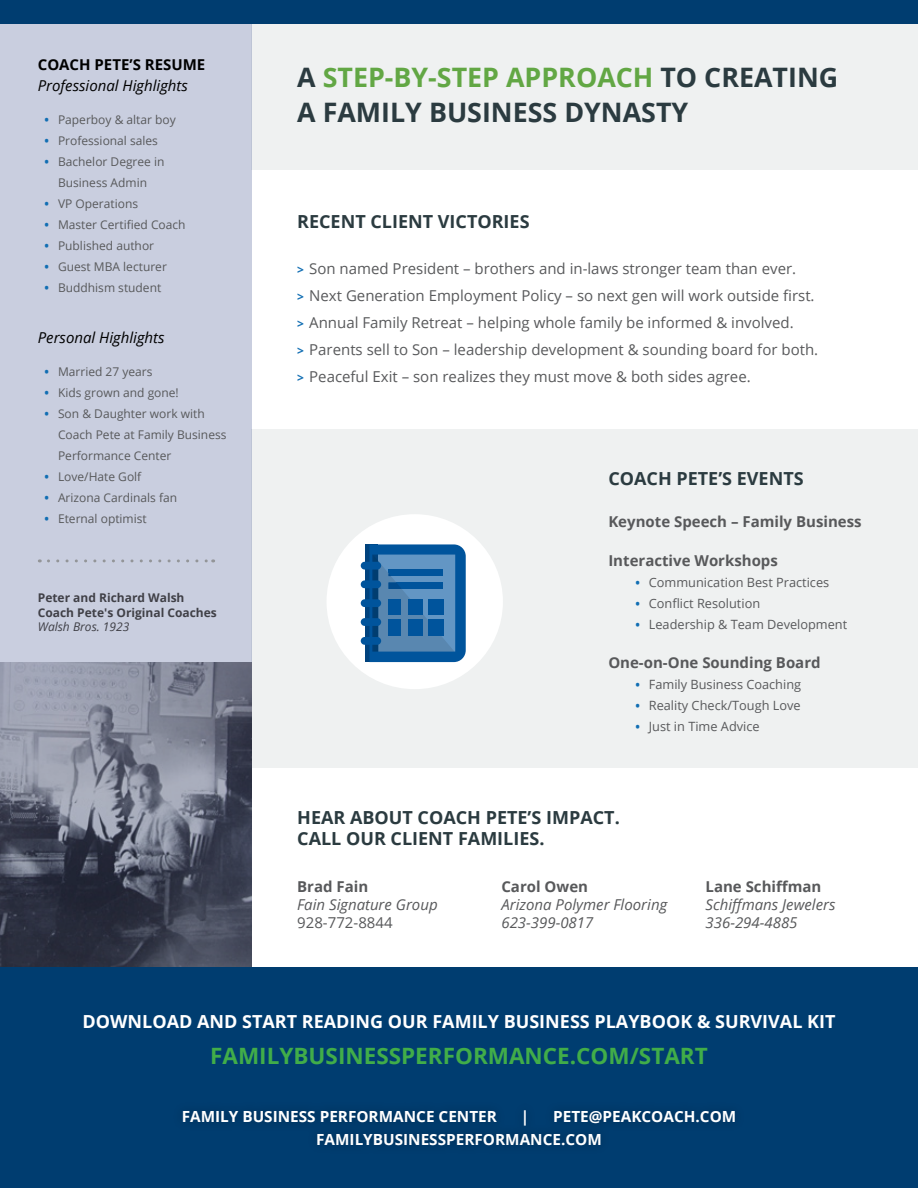
<style>
.page{position:relative;width:918px;height:1188px;background:#fff}
.page>*{position:absolute;margin:0;border:0;box-sizing:border-box;transform-origin:0 0}
.t1{font:700 26.85px/35.7px "Open Sans";color:#2b3b40}
.t2{font:700 22.5px "Open Sans";color:#41ad49}
.t3{font:700 18px/21.6px "Open Sans";color:#2b3b40}
.t4{font:700 18px "Open Sans";color:#fff}
.t5{font:700 15.3px/22.6px "Open Sans";color:#fff}
.t6{font:15px/27px "Open Sans";color:#58595b}
.t7{font:700 15px "Open Sans";color:#58595b}
.t8{font:italic 15px/18px "Open Sans";color:#58595b}
.t9{font:italic 15px "Open Sans";color:#000}
.t10{font:700 15px "Open Sans";color:#000}
.t11{font:12.75px "Open Sans";color:#58595b}
.t12{font:12px/21px "Open Sans";color:#58595b;text-align:center}
.t13{font:700 12px/14.4px "Open Sans";color:#404047}
.t14{font:italic 12px "Open Sans";color:#404047}
.s1{font-weight:700;color:#116eb3}
.s2{color:#62a744}
.s3{font-weight:700;font-size:12px;color:#116eb3}
</style>
<div class="page">
<div style="left:252px;top:430px;width:666px;height:338px;background:#eff1f1"></div>
<div style="left:252px;top:0;width:666px;height:170px;background:#eff1f1"></div>
<svg style="left:0;top:24px;width:252px;height:944px;background:#a7acbd"></svg>
<div style="left:0;top:968px;width:918px;height:220px;background:#003d70"></div>
<div style="left:172px;top:1100px;width:574px;height:55px;background:#003b6c"></div>
<div style="left:327px;top:514px;width:176px;height:175px;background:#fff;border-radius:50%"></div>
<svg style="left:48px;top:559px;width:166px;height:3px"></svg>
<svg style="left:361px;top:544px;width:105px;height:118px;background:#3574ab"></svg>
<div style="left:389px;top:599px;width:12px;height:15px;background:#00549c"></div>
<div style="left:409px;top:599px;width:14px;height:15px;background:#00549c"></div>
<div style="left:428px;top:599px;width:15px;height:15px;background:#00549c"></div>
<div style="left:389px;top:620px;width:12px;height:16px;background:#00549c"></div>
<div style="left:409px;top:620px;width:14px;height:16px;background:#00549c"></div>
<div style="left:428px;top:620px;width:15px;height:16px;background:#00549c"></div>
<div style="left:0;top:0;width:918px;height:24px;background:#003d70"></div>
<p class="t10" style="left:38px;top:54px;width:169px">COACH PETE’S RESUME</p>
<p class="t9" style="left:38px;top:75px;width:152px">Professional Highlights</p>
<p class="t12" style="left:45px;top:109px;width:133px"><span class="s1">•</span> Paperboy &amp; altar boy</p>
<p class="t12" style="left:45px;top:130px;width:115px"><span class="s1">•</span> Professional sales</p>
<p class="t12" style="left:45px;top:151px;width:121px"><span class="s1">•</span> Bachelor Degree in<br>Business Admin</p>
<p class="t12" style="left:45px;top:193px;width:95px"><span class="s1">•</span> VP Operations</p>
<p class="t12" style="left:45px;top:214px;width:143px"><span class="s1">•</span> Master Certified Coach</p>
<p class="t12" style="left:45px;top:235px;width:111px"><span class="s1">•</span> Published author</p>
<p class="t12" style="left:45px;top:256px;width:124px"><span class="s1">•</span> Guest MBA lecturer</p>
<p class="t12" style="left:45px;top:277px;width:118px"><span class="s1">•</span> Buddhism student</p>
<p class="t9" style="left:38px;top:327px;width:128px">Personal Highlights</p>
<p class="t12" style="left:45px;top:361px;width:109px"><span class="s1">•</span> Married 27 years</p>
<p class="t12" style="left:45px;top:382px;width:136px"><span class="s1">•</span> Kids grown and gone!</p>
<p class="t12" style="left:58px;top:403px;width:170px;text-align:left;text-indent:-14px"><span class="s1">•</span> Son &amp; Daughter work with<br>Coach Pete at Family Business<br>Performance Center</p>
<p class="t12" style="left:45px;top:466px;width:98px"><span class="s1">•</span> Love/Hate Golf</p>
<p class="t12" style="left:45px;top:487px;width:134px"><span class="s1">•</span> Arizona Cardinals fan</p>
<p class="t12" style="left:45px;top:508px;width:104px"><span class="s1">•</span> Eternal optimist</p>
<p class="t13" style="left:38px;top:590px;width:181px">Peter and Richard Walsh<br>Coach Pete's Original Coaches</p>
<p class="t14" style="left:38px;top:618px;width:93px">Walsh Bros. 1923</p>
<h1 class="t1" style="left:297px;top:58px;width:543px">A <span class="s2">STEP-BY-STEP APPROACH</span> TO CREATING<br>A FAMILY BUSINESS DYNASTY</h1>
<p class="t3" style="left:297px;top:211px;width:234px">RECENT CLIENT VICTORIES</p>
<p class="t6" style="left:297px;top:255px;width:523px"><span class="s3">&gt;</span> Son named President – brothers and in-laws stronger team than ever.<br><span class="s3">&gt;</span> Next Generation Employment Policy – so next gen will work outside first. <span class="s3">&gt;</span> Annual Family Retreat – helping whole family be informed &amp; involved.<br><span class="s3">&gt;</span> Parents sell to Son – leadership development &amp; sounding board for both. <span class="s3">&gt;</span> Peaceful Exit – son realizes they must move &amp; both sides agree.</p>
<p class="t3" style="left:608px;top:467px;width:197px">COACH PETE’S EVENTS</p>
<p class="t7" style="left:608px;top:511px;width:255px">Keynote Speech – Family Business</p>
<p class="t7" style="left:608px;top:550px;width:171px">Interactive Workshops</p>
<p class="t11" style="left:635px;top:574px;width:195px"><span class="s3">•</span> Communication Best Practices</p>
<p class="t11" style="left:635px;top:595px;width:126px"><span class="s3">•</span> Conflict Resolution</p>
<p class="t11" style="left:635px;top:616px;width:213px"><span class="s3">•</span> Leadership &amp; Team Development</p>
<p class="t7" style="left:608px;top:652px;width:214px">One-on-One Sounding Board</p>
<p class="t11" style="left:635px;top:676px;width:167px"><span class="s3">•</span> Family Business Coaching</p>
<p class="t11" style="left:635px;top:697px;width:167px"><span class="s3">•</span> Reality Check/Tough Love</p>
<p class="t11" style="left:635px;top:718px;width:126px"><span class="s3">•</span> Just in Time Advice</p>
<p class="t3" style="left:297px;top:806px;width:324px">HEAR ABOUT COACH PETE’S IMPACT.<br>CALL OUR CLIENT FAMILIES.</p>
<p class="t7" style="left:297px;top:876px;width:73px">Brad Fain</p>
<p class="t8" style="left:297px;top:895px;width:142px">Fain Signature Group</p>
<p class="t6" style="left:297px;top:909px;width:97px">928-772-8844</p>
<p class="t7" style="left:501px;top:876px;width:88px">Carol Owen</p>
<p class="t8" style="left:501px;top:896px;width:167px">Arizona Polymer Flooring<br>623-399-0817</p>
<p class="t7" style="left:706px;top:876px;width:117px">Lane Schiffman</p>
<p class="t8" style="left:706px;top:896px;width:131px">Schiffmans Jewelers<br>336-294-4885</p>
<p class="t4" style="left:82px;top:1009px;width:755px">DOWNLOAD AND START READING OUR FAMILY BUSINESS PLAYBOOK &amp; SURVIVAL KIT</p>
<h2 class="t2" style="left:210px;top:1040px;width:499px">FAMILYBUSINESSPERFORMANCE.COM/START</h2>
<p class="t5" style="left:182px;top:1105px;width:317px">FAMILY BUSINESS PERFORMANCE CENTER</p>
<p class="t5" style="left:521px;top:1105px;width:10px">|</p>
<p class="t5" style="left:316px;top:1105px;width:422px;text-indent:237px">PETE@PEAKCOACH.COM<br>FAMILYBUSINESSPERFORMANCE.COM</p>
</div>
